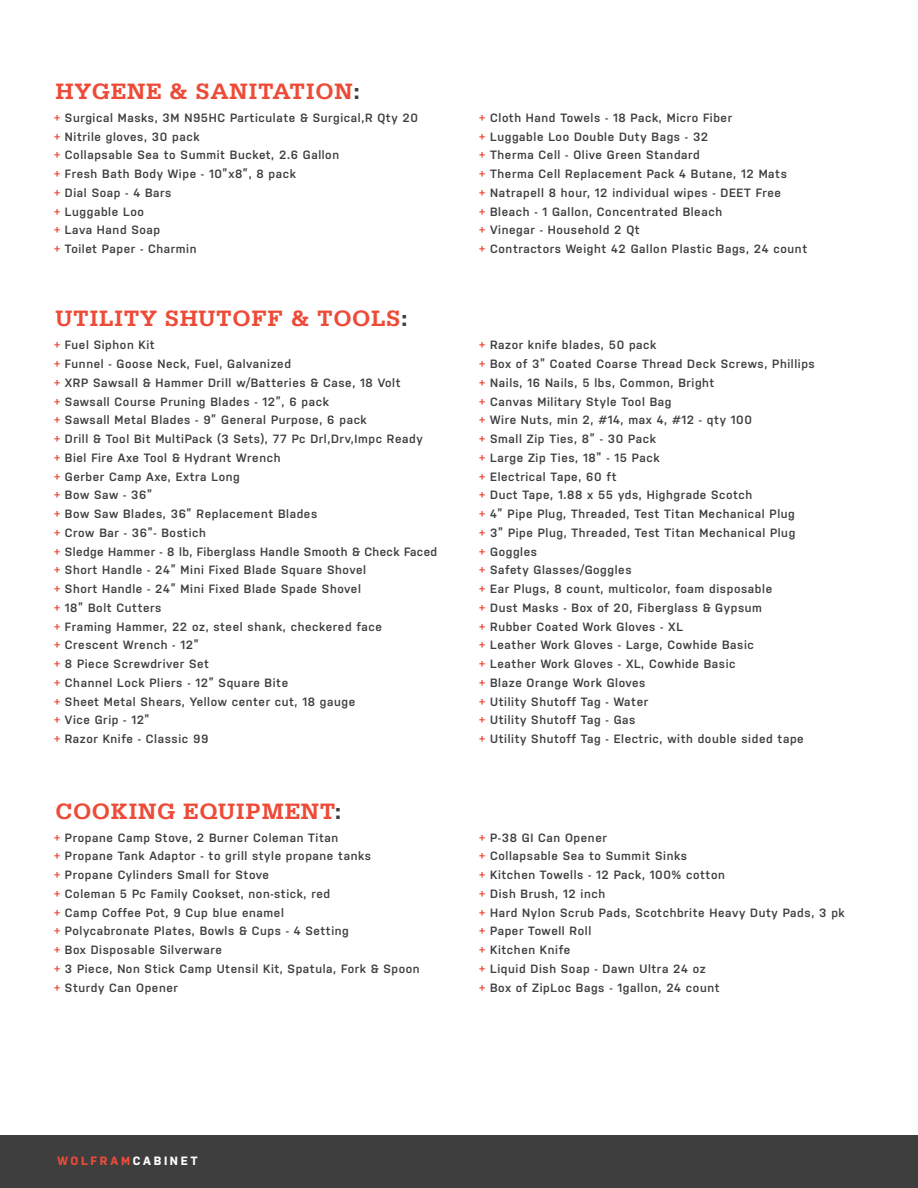
<style>
.page{position:relative;width:918px;height:1188px;background:#fff}
.page>*{position:absolute;margin:0;border:0;box-sizing:border-box;transform-origin:0 0}
.t1{font:700 23.55px "Serifa Std";letter-spacing:.025em;color:#ed4b38}
.t2{font:600 12px "Nudista";letter-spacing:.05em;color:#3e3e3f}
.t3{font:700 12px "Nudista";letter-spacing:.225em;color:#ed4b38}
.s1{color:#3e3e3f}
.s2{color:#ed4b38}
.s3{color:#fff}
</style>
<div class="page">
<div style="left:0;top:1135px;width:918px;height:53px;background:#3e3e3f"></div>
<p class="t1" style="left:56px;top:77px;width:306px">HYGENE &amp; SANITATION<span class="s1">:</span></p>
<p class="t2" style="left:54px;top:109px;width:366px"><span class="s2">+</span> Surgical Masks, 3M N95HC Particulate &amp; Surgical,R Qty 20</p>
<p class="t2" style="left:54px;top:128px;width:147px"><span class="s2">+</span> Nitrile gloves, 30 pack</p>
<p class="t2" style="left:54px;top:146px;width:287px"><span class="s2">+</span> Collapsable Sea to Summit Bucket, 2.6 Gallon</p>
<p class="t2" style="left:54px;top:165px;width:244px"><span class="s2">+</span> Fresh Bath Body Wipe - 10”x8”, 8 pack</p>
<p class="t2" style="left:54px;top:184px;width:119px"><span class="s2">+</span> Dial Soap - 4 Bars</p>
<p class="t2" style="left:54px;top:203px;width:91px"><span class="s2">+</span> Luggable Loo</p>
<p class="t2" style="left:54px;top:221px;width:108px"><span class="s2">+</span> Lava Hand Soap</p>
<p class="t2" style="left:54px;top:240px;width:144px"><span class="s2">+</span> Toilet Paper - Charmin</p>
<p class="t1" style="left:56px;top:305px;width:354px">UTILITY SHUTOFF &amp; TOOLS<span class="s1">:</span></p>
<p class="t2" style="left:54px;top:336px;width:102px"><span class="s2">+</span> Fuel Siphon Kit</p>
<p class="t2" style="left:54px;top:355px;width:239px"><span class="s2">+</span> Funnel - Goose Neck, Fuel, Galvanized</p>
<p class="t2" style="left:54px;top:374px;width:348px"><span class="s2">+</span> XRP Sawsall &amp; Hammer Drill w/Batteries &amp; Case, 18 Volt</p>
<p class="t2" style="left:54px;top:393px;width:276px"><span class="s2">+</span> Sawsall Course Pruning Blades - 12”, 6 pack</p>
<p class="t2" style="left:54px;top:411px;width:314px"><span class="s2">+</span> Sawsall Metal Blades - 9” General Purpose, 6 pack</p>
<p class="t2" style="left:54px;top:430px;width:370px"><span class="s2">+</span> Drill &amp; Tool Bit MultiPack (3 Sets), 77 Pc Drl,Drv,Impc Ready</p>
<p class="t2" style="left:54px;top:449px;width:228px"><span class="s2">+</span> Biel Fire Axe Tool &amp; Hydrant Wrench</p>
<p class="t2" style="left:54px;top:468px;width:187px"><span class="s2">+</span> Gerber Camp Axe, Extra Long</p>
<p class="t2" style="left:54px;top:486px;width:100px"><span class="s2">+</span> Bow Saw - 36”</p>
<p class="t2" style="left:54px;top:505px;width:265px"><span class="s2">+</span> Bow Saw Blades, 36” Replacement Blades</p>
<p class="t2" style="left:54px;top:524px;width:154px"><span class="s2">+</span> Crow Bar - 36”- Bostich</p>
<p class="t2" style="left:54px;top:543px;width:385px"><span class="s2">+</span> Sledge Hammer - 8 lb, Fiberglass Handle Smooth &amp; Check Faced</p>
<p class="t2" style="left:54px;top:561px;width:314px"><span class="s2">+</span> Short Handle - 24” Mini Fixed Blade Square Shovel</p>
<p class="t2" style="left:54px;top:580px;width:308px"><span class="s2">+</span> Short Handle - 24” Mini Fixed Blade Spade Shovel</p>
<p class="t2" style="left:54px;top:599px;width:109px"><span class="s2">+</span> 18” Bolt Cutters</p>
<p class="t2" style="left:54px;top:618px;width:330px"><span class="s2">+</span> Framing Hammer, 22 oz, steel shank, checkered face</p>
<p class="t2" style="left:54px;top:636px;width:146px"><span class="s2">+</span> Crescent Wrench - 12”</p>
<p class="t2" style="left:54px;top:655px;width:156px"><span class="s2">+</span> 8 Piece Screwdriver Set</p>
<p class="t2" style="left:54px;top:674px;width:236px"><span class="s2">+</span> Channel Lock Pliers - 12” Square Bite</p>
<p class="t2" style="left:54px;top:693px;width:303px"><span class="s2">+</span> Sheet Metal Shears, Yellow center cut, 18 gauge</p>
<p class="t2" style="left:54px;top:711px;width:97px"><span class="s2">+</span> Vice Grip - 12”</p>
<p class="t2" style="left:54px;top:730px;width:156px"><span class="s2">+</span> Razor Knife - Classic 99</p>
<p class="t1" style="left:56px;top:797px;width:287px">COOKING EQUIPMENT<span class="s1">:</span></p>
<p class="t2" style="left:54px;top:829px;width:286px"><span class="s2">+</span> Propane Camp Stove, 2 Burner Coleman Titan</p>
<p class="t2" style="left:54px;top:847px;width:319px"><span class="s2">+</span> Propane Tank Adaptor - to grill style propane tanks</p>
<p class="t2" style="left:54px;top:866px;width:217px"><span class="s2">+</span> Propane Cylinders Small for Stove</p>
<p class="t2" style="left:54px;top:885px;width:278px"><span class="s2">+</span> Coleman 5 Pc Family Cookset, non-stick, red</p>
<p class="t2" style="left:54px;top:904px;width:231px"><span class="s2">+</span> Camp Coffee Pot, 9 Cup blue enamel</p>
<p class="t2" style="left:54px;top:922px;width:296px"><span class="s2">+</span> Polycabronate Plates, Bowls &amp; Cups - 4 Setting</p>
<p class="t2" style="left:54px;top:941px;width:169px"><span class="s2">+</span> Box Disposable Silverware</p>
<p class="t2" style="left:54px;top:960px;width:367px"><span class="s2">+</span> 3 Piece, Non Stick Camp Utensil Kit, Spatula, Fork &amp; Spoon</p>
<p class="t2" style="left:54px;top:979px;width:125px"><span class="s2">+</span> Sturdy Can Opener</p>
<p class="t2" style="left:479px;top:109px;width:254px"><span class="s2">+</span> Cloth Hand Towels - 18 Pack, Micro Fiber</p>
<p class="t2" style="left:479px;top:128px;width:231px"><span class="s2">+</span> Luggable Loo Double Duty Bags - 32</p>
<p class="t2" style="left:479px;top:146px;width:222px"><span class="s2">+</span> Therma Cell - Olive Green Standard</p>
<p class="t2" style="left:479px;top:165px;width:309px"><span class="s2">+</span> Therma Cell Replacement Pack 4 Butane, 12 Mats</p>
<p class="t2" style="left:479px;top:184px;width:303px"><span class="s2">+</span> Natrapell 8 hour, 12 individual wipes - DEET Free</p>
<p class="t2" style="left:479px;top:203px;width:244px"><span class="s2">+</span> Bleach - 1 Gallon, Concentrated Bleach</p>
<p class="t2" style="left:479px;top:221px;width:162px"><span class="s2">+</span> Vinegar - Household 2 Qt</p>
<p class="t2" style="left:479px;top:240px;width:329px"><span class="s2">+</span> Contractors Weight 42 Gallon Plastic Bags, 24 count</p>
<p class="t2" style="left:479px;top:336px;width:179px"><span class="s2">+</span> Razor knife blades, 50 pack</p>
<p class="t2" style="left:479px;top:355px;width:337px"><span class="s2">+</span> Box of 3” Coated Coarse Thread Deck Screws, Phillips</p>
<p class="t2" style="left:479px;top:374px;width:237px"><span class="s2">+</span> Nails, 16 Nails, 5 lbs, Common, Bright</p>
<p class="t2" style="left:479px;top:393px;width:194px"><span class="s2">+</span> Canvas Military Style Tool Bag</p>
<p class="t2" style="left:479px;top:411px;width:274px"><span class="s2">+</span> Wire Nuts, min 2, #14, max 4, #12 - qty 100</p>
<p class="t2" style="left:479px;top:430px;width:178px"><span class="s2">+</span> Small Zip Ties, 8” - 30 Pack</p>
<p class="t2" style="left:479px;top:449px;width:182px"><span class="s2">+</span> Large Zip Ties, 18” - 15 Pack</p>
<p class="t2" style="left:479px;top:468px;width:139px"><span class="s2">+</span> Electrical Tape, 60 ft</p>
<p class="t2" style="left:479px;top:486px;width:275px"><span class="s2">+</span> Duct Tape, 1.88 x 55 yds, Highgrade Scotch</p>
<p class="t2" style="left:479px;top:505px;width:317px"><span class="s2">+</span> 4” Pipe Plug, Threaded, Test Titan Mechanical Plug</p>
<p class="t2" style="left:479px;top:524px;width:318px"><span class="s2">+</span> 3” Pipe Plug, Threaded, Test Titan Mechanical Plug</p>
<p class="t2" style="left:479px;top:543px;width:59px"><span class="s2">+</span> Goggles</p>
<p class="t2" style="left:479px;top:561px;width:154px"><span class="s2">+</span> Safety Glasses/Goggles</p>
<p class="t2" style="left:479px;top:580px;width:294px"><span class="s2">+</span> Ear Plugs, 8 count, multicolor, foam disposable</p>
<p class="t2" style="left:479px;top:599px;width:284px"><span class="s2">+</span> Dust Masks - Box of 20, Fiberglass &amp; Gypsum</p>
<p class="t2" style="left:479px;top:618px;width:205px"><span class="s2">+</span> Rubber Coated Work Gloves - XL</p>
<p class="t2" style="left:479px;top:636px;width:276px"><span class="s2">+</span> Leather Work Gloves - Large, Cowhide Basic</p>
<p class="t2" style="left:479px;top:655px;width:258px"><span class="s2">+</span> Leather Work Gloves - XL, Cowhide Basic</p>
<p class="t2" style="left:479px;top:674px;width:168px"><span class="s2">+</span> Blaze Orange Work Gloves</p>
<p class="t2" style="left:479px;top:693px;width:170px"><span class="s2">+</span> Utility Shutoff Tag - Water</p>
<p class="t2" style="left:479px;top:711px;width:158px"><span class="s2">+</span> Utility Shutoff Tag - Gas</p>
<p class="t2" style="left:479px;top:730px;width:326px"><span class="s2">+</span> Utility Shutoff Tag - Electric, with double sided tape</p>
<p class="t2" style="left:479px;top:829px;width:129px"><span class="s2">+</span> P-38 GI Can Opener</p>
<p class="t2" style="left:479px;top:847px;width:209px"><span class="s2">+</span> Collapsable Sea to Summit Sinks</p>
<p class="t2" style="left:479px;top:866px;width:247px"><span class="s2">+</span> Kitchen Towells - 12 Pack, 100% cotton</p>
<p class="t2" style="left:479px;top:885px;width:127px"><span class="s2">+</span> Dish Brush, 12 inch</p>
<p class="t2" style="left:479px;top:904px;width:367px"><span class="s2">+</span> Hard Nylon Scrub Pads, Scotchbrite Heavy Duty Pads, 3 pk</p>
<p class="t2" style="left:479px;top:922px;width:114px"><span class="s2">+</span> Paper Towell Roll</p>
<p class="t2" style="left:479px;top:941px;width:93px"><span class="s2">+</span> Kitchen Knife</p>
<p class="t2" style="left:479px;top:960px;width:228px"><span class="s2">+</span> Liquid Dish Soap - Dawn Ultra 24 oz</p>
<p class="t2" style="left:479px;top:979px;width:242px"><span class="s2">+</span> Box of ZipLoc Bags - 1gallon, 24 count</p>
<p class="t3" style="left:57px;top:1152px;width:142px">WOLFRAM<span class="s3">CABINET</span></p>
</div>
